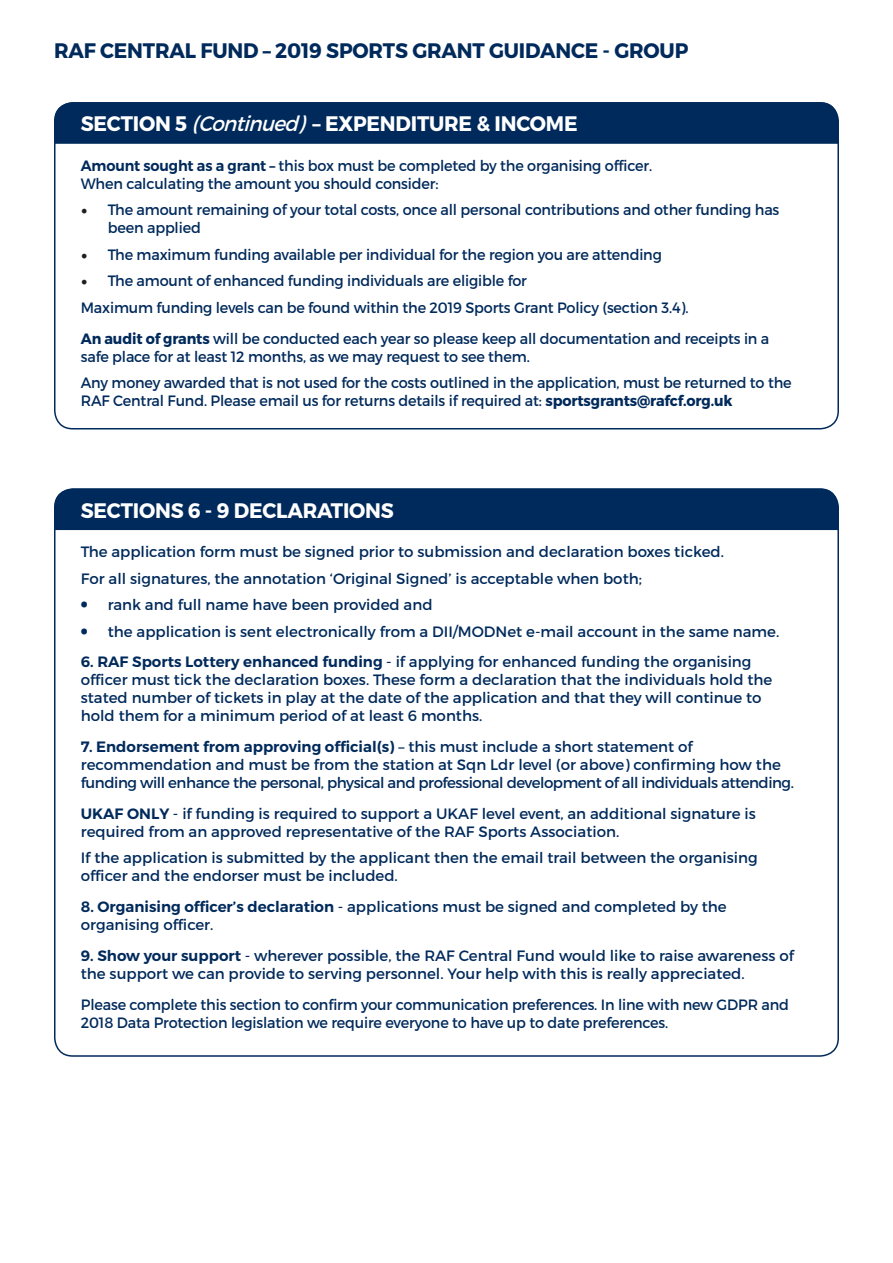
<style>
.page{position:relative;width:893px;height:1263px;background:#fff}
.page>*{position:absolute;margin:0;border:0;box-sizing:border-box;transform-origin:0 0}
.t1{font:700 21px "Montserrat";letter-spacing:-.01em;color:#fff;scale:.96 1}
.t2{font:700 21px "Montserrat";letter-spacing:-.01em;color:#002a5b;scale:.96 1}
.t3{font:15px/18px "Montserrat";letter-spacing:-.01em;color:#002a5b}
.t4{font:15px/18px "Montserrat";letter-spacing:-.01em;color:#002a5b;scale:.96 1}
.t5{font:15px/18px "Montserrat";letter-spacing:-.03em;color:#002a5b}
.s1{font-weight:400;font-style:italic}
.s2{font-weight:600}
.s3{font-family:"Minion Pro";font-size:18px;color:#231f20}
.s4{font-weight:700}
.s5{font-weight:900;font-size:19.5px}
</style>
<div class="page">
<div style="left:55px;top:102px;width:783px;height:42px;background:#002a5b"></div>
<div style="left:55px;top:488px;width:783px;height:42px;background:#002a5b"></div>
<h1 class="t2" style="left:54px;top:38px;width:662px">RAF CENTRAL FUND – 2019 SPORTS GRANT GUIDANCE - GROUP</h1>
<p class="t1" style="left:81px;top:111px;width:519px">SECTION 5 <span class="s1">(Continued)</span> – EXPENDITURE &amp; INCOME</p>
<p class="t4" style="left:81px;top:156px;width:597px"><span class="s2">Amount sought as a grant –</span> this box must be completed by the organising officer.</p>
<p class="t4" style="left:81px;top:174px;width:374px">When calculating the amount you should consider:</p>
<p class="t4" style="left:108px;top:201px;width:701px;text-indent:-27px"><span class="s3">•</span> The amount remaining of your total costs, once all personal contributions and other funding has been applied</p>
<p class="t4" style="left:81px;top:245px;width:607px"><span class="s3">•</span> The maximum funding available per individual for the region you are attending</p>
<p class="t4" style="left:81px;top:272px;width:466px"><span class="s3">•</span> The amount of enhanced funding individuals are eligible for</p>
<p class="t4" style="left:81px;top:298px;width:634px">Maximum funding levels can be found within the 2019 Sports Grant Policy (section 3.4).</p>
<p class="t4" style="left:81px;top:329px;width:719px"><span class="s4">An audit of grants</span> will be conducted each year so please keep all documentation and receipts in a safe place for at least 12 months, as we may request to see them.</p>
<p class="t4" style="left:81px;top:374px;width:742px">Any money awarded that is not used for the costs outlined in the application, must be returned to the<br>RAF Central Fund. Please email us for returns details if required at: <span class="s4">sportsgrants@rafcf.org.uk</span></p>
<p class="t1" style="left:81px;top:497px;width:328px">SECTIONS 6 - 9 DECLARATIONS</p>
<p class="t3" style="left:81px;top:543px;width:645px">The application form must be signed prior to submission and declaration boxes ticked.</p>
<p class="t3" style="left:81px;top:569px;width:563px">For all signatures, the annotation ‘Original Signed’ is acceptable when both;</p>
<p class="t3" style="left:81px;top:596px;width:353px"><span class="s5">•</span> rank and full name have been provided and</p>
<p class="t3" style="left:81px;top:622px;width:700px"><span class="s5">•</span> the application is sent electronically from a DII/MODNet e-mail account in the same name.</p>
<p class="t3" style="left:81px;top:653px;width:693px"><span class="s2">6. RAF Sports Lottery enhanced funding</span> - if applying for enhanced funding the organising officer must tick the declaration boxes. These form a declaration that the individuals hold the stated number of tickets in play at the date of the application and that they will continue to hold them for a minimum period of at least 6 months.</p>
<p class="t5" style="left:81px;top:738px;width:715px"><span class="s2">7. Endorsement from approving official(s)</span> – this must include a short statement of recommendation and must be from the station at Sqn Ldr level (or above) confirming how the funding will enhance the personal, physical and professional development of all individuals attending.</p>
<p class="t3" style="left:81px;top:804px;width:677px"><span class="s2">UKAF ONLY</span> - if funding is required to support a UKAF level event, an additional signature is required from an approved representative of the RAF Sports Association.</p>
<p class="t3" style="left:81px;top:849px;width:678px">If the application is submitted by the applicant then the email trail between the organising officer and the endorser must be included.</p>
<p class="t3" style="left:81px;top:898px;width:647px"><span class="s2">8. Organising officer’s declaration</span> - applications must be signed and completed by the organising officer.</p>
<p class="t3" style="left:81px;top:946px;width:714px"><span class="s2">9. Show your support</span> - wherever possible, the RAF Central Fund would like to raise awareness of the support we can provide to serving personnel. Your help with this is really appreciated.</p>
<p class="t4" style="left:81px;top:995px;width:739px">Please complete this section to confirm your communication preferences. In line with new GDPR and<br>2018 Data Protection legislation we require everyone to have up to date preferences.</p>
</div>
